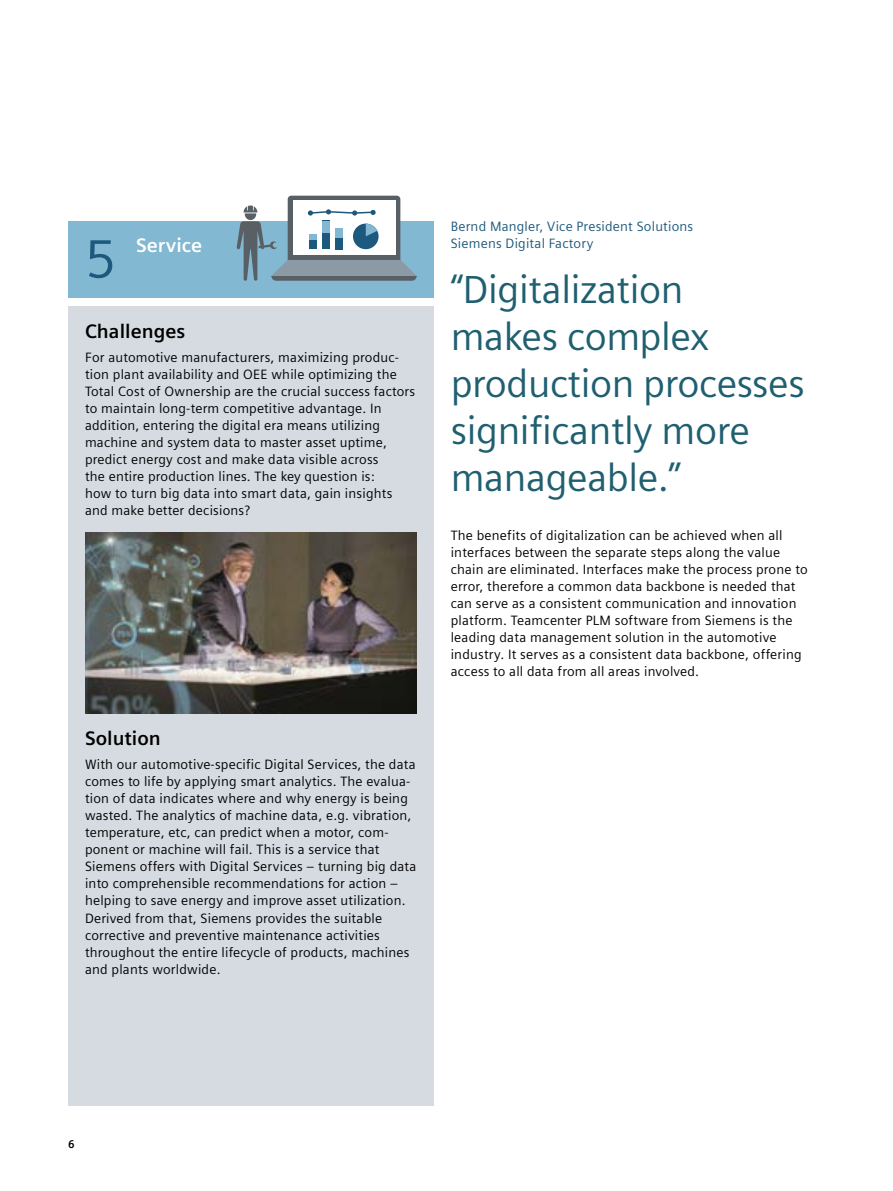
<style>
.page{position:relative;width:893px;height:1191px;background:#fff}
.page>*{position:absolute;margin:0;border:0;box-sizing:border-box;transform-origin:0 0}
.t1{font:54px "Siemens Sans Global";color:#1d597c}
.t2{font:39px/46.8px "Siemens Sans Global";letter-spacing:-.01em;color:#1f5f70}
.t3{font:700 19.5px "Siemens Sans Global";color:#000}
.t4{font:700 19.5px "Siemens Sans Global";color:#fff}
.t5{font:13.5px/17px "Siemens Sans Global";letter-spacing:.015em;color:#000}
.t6{font:13.5px/17px "Siemens Sans Global";letter-spacing:.015em;color:#1d597c}
.t7{font:700 11.25px "Siemens Sans Global";color:#000}
</style>
<div class="page">
<div style="left:68px;top:221px;width:366px;height:77px;background:#82b8d1"></div>
<div style="left:68px;top:306px;width:366px;height:800px;background:#d5dbe1"></div>
<img style="left:85px;top:532px;width:332px;height:181px">
<svg style="left:237px;top:196px;width:180px;height:85px"></svg>
<h1 class="t1" style="left:85px;top:219px;width:33px">5</h1>
<h3 class="t4" style="left:136px;top:234px;width:68px">Service</h3>
<h3 class="t3" style="left:85px;top:319px;width:102px">Challenges</h3>
<p class="t5" style="left:85px;top:350px;width:332px">For automotive manufacturers, maximizing produc&shy;tion plant availability and OEE while optimizing the Total Cost of Ownership are the crucial success factors to maintain long-term competitive advantage. In addition, entering the digital era means utilizing machine and system data to master asset uptime, predict energy cost and make data visible across<br>the entire production lines. The key question is:<br>how to turn big data into smart data, gain insights and make better decisions?</p>
<h3 class="t3" style="left:85px;top:726px;width:77px">Solution</h3>
<p class="t5" style="left:85px;top:756px;width:333px">With our automotive-specific Digital Services, the data comes to life by applying smart analytics. The evalua&shy;tion of data indicates where and why energy is being wasted. The analytics of machine data, e.g. vibration, temperature, etc, can predict when a motor, com&shy;ponent or machine will fail. This is a service that Siemens offers with Digital Services – turning big data into comprehensible recommendations for action – helping to save energy and improve asset utilization.<br>Derived from that, Siemens provides the suitable corrective and preventive maintenance activities throughout the entire lifecycle of products, machines and plants worldwide.</p>
<p class="t6" style="left:451px;top:218px;width:244px">Bernd Mangler, Vice President Solutions<br>Siemens Digital Factory</p>
<h2 class="t2" style="left:451px;top:268px;width:356px">“Digitalization<br>makes complex production processes significantly more manageable.”</h2>
<p class="t5" style="left:451px;top:528px;width:358px">The benefits of digitalization can be achieved when all interfaces between the separate steps along the value chain are eliminated. Interfaces make the process prone to error, therefore a common data backbone is needed that can serve as a consistent communication and innovation platform. Teamcenter PLM software from Siemens is the leading data management solution in the automotive industry. It serves as a consistent data backbone, offering access to all data from all areas involved.</p>
<p class="t7" style="left:68px;top:1137px;width:8px">6</p>
</div>
